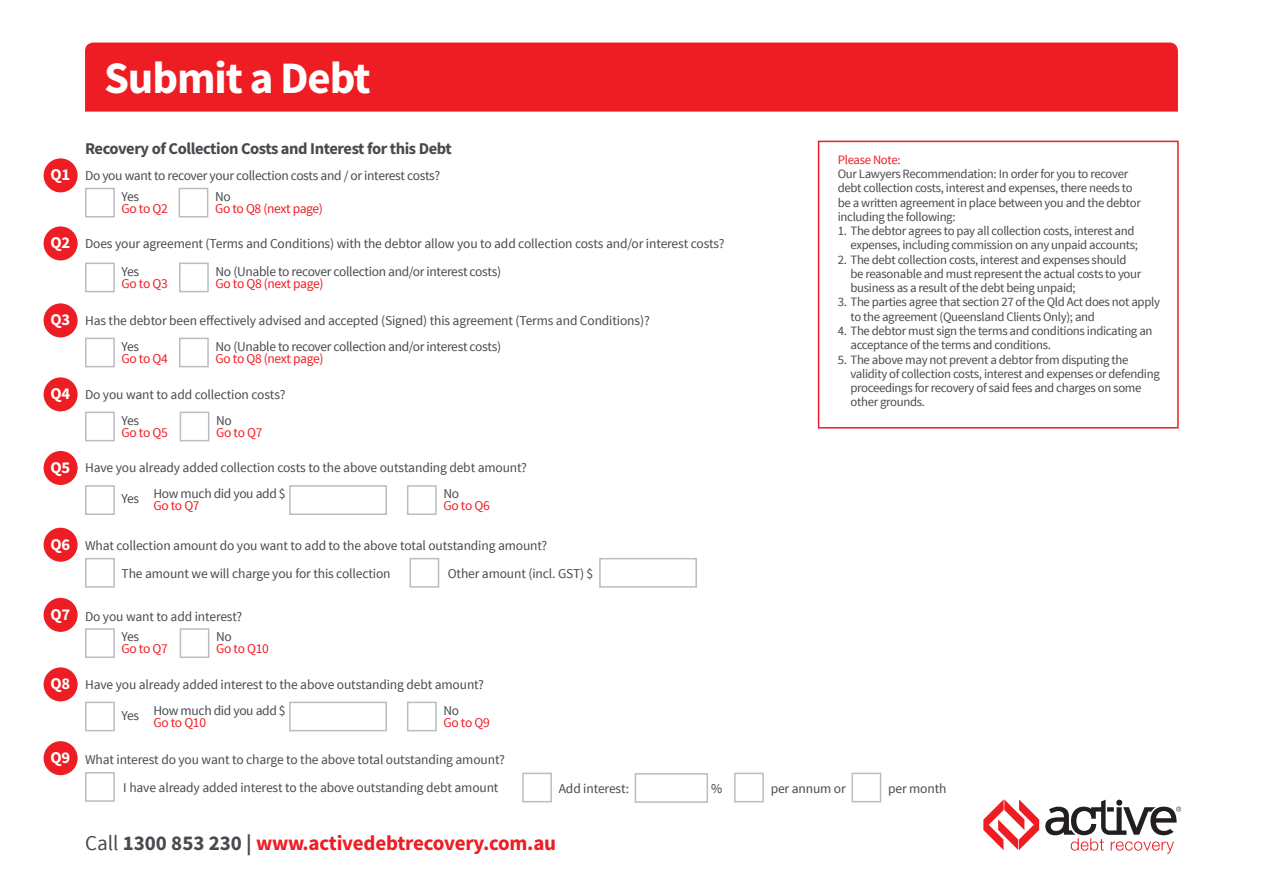
<style>
.page{position:relative;width:1263px;height:893px;background:#fff}
.page>*{position:absolute;margin:0;border:0;box-sizing:border-box;transform-origin:0 0}
.t1{font:700 45px "Source Sans Pro";letter-spacing:-.025em;color:#fff}
.t2{font:700 21px "Source Sans Pro";letter-spacing:-.01em;color:#ee1d23}
.t3{font:700 16.5px "Source Sans Pro";letter-spacing:-.025em;color:#474a4e}
.t4{font:700 16.5px "Source Sans Pro";letter-spacing:-.025em;color:#fff}
.t5{font:13.5px/28.5px "Source Sans Pro";letter-spacing:-.01em;color:#474a4e}
.t6{font:13.5px "Source Sans Pro";letter-spacing:-.025em;color:#ee1d23}
.t7{font:12.75px/14.2px "Source Sans Pro";letter-spacing:-.025em;color:#474a4e}
.t8{font:12.75px "Source Sans Pro";letter-spacing:-.025em;color:#ee1d23}
.s1{font-weight:400;color:#474a4e}
.s2{color:#474a4e}
</style>
<div class="page">
<div style="left:818px;top:141px;width:361px;height:287px;border:2px solid #ee1d23"></div>
<div style="left:85px;top:43px;width:1093px;height:69px;background:#ee1d23"></div>
<svg style="left:983px;top:799px;width:56px;height:51px"></svg>
<svg style="left:1045px;top:800px;width:136px;height:54px"></svg>
<div style="left:85px;top:188px;width:30px;height:29px;border:2px solid #bcbdc0"></div>
<div style="left:179px;top:188px;width:29px;height:29px;border:2px solid #bcbdc0"></div>
<div style="left:85px;top:263px;width:30px;height:29px;border:2px solid #bcbdc0"></div>
<div style="left:179px;top:263px;width:30px;height:29px;border:2px solid #bcbdc0"></div>
<div style="left:85px;top:338px;width:30px;height:29px;border:2px solid #bcbdc0"></div>
<div style="left:85px;top:412px;width:30px;height:29px;border:2px solid #bcbdc0"></div>
<div style="left:85px;top:485px;width:30px;height:30px;border:2px solid #bcbdc0"></div>
<div style="left:85px;top:702px;width:30px;height:29px;border:2px solid #bcbdc0"></div>
<div style="left:289px;top:485px;width:98px;height:30px;border:2px solid #bcbdc0"></div>
<div style="left:289px;top:702px;width:98px;height:29px;border:2px solid #bcbdc0"></div>
<div style="left:85px;top:628px;width:30px;height:30px;border:2px solid #bcbdc0"></div>
<div style="left:180px;top:412px;width:29px;height:29px;border:2px solid #bcbdc0"></div>
<div style="left:407px;top:485px;width:30px;height:30px;border:2px solid #bcbdc0"></div>
<div style="left:407px;top:702px;width:30px;height:29px;border:2px solid #bcbdc0"></div>
<div style="left:180px;top:628px;width:29px;height:30px;border:2px solid #bcbdc0"></div>
<div style="left:179px;top:338px;width:30px;height:29px;border:2px solid #bcbdc0"></div>
<div style="left:44px;top:158px;width:34px;height:34px;background:#ee1d23;border-radius:50%"></div>
<div style="left:44px;top:226px;width:34px;height:34px;background:#ee1d23;border-radius:50%"></div>
<div style="left:44px;top:303px;width:34px;height:34px;background:#ee1d23;border-radius:50%"></div>
<div style="left:44px;top:377px;width:34px;height:34px;background:#ee1d23;border-radius:50%"></div>
<div style="left:44px;top:451px;width:34px;height:34px;background:#ee1d23;border-radius:50%"></div>
<div style="left:44px;top:667px;width:34px;height:34px;background:#ee1d23;border-radius:50%"></div>
<div style="left:44px;top:528px;width:34px;height:34px;background:#ee1d23;border-radius:50%"></div>
<div style="left:44px;top:598px;width:34px;height:34px;background:#ee1d23;border-radius:50%"></div>
<div style="left:44px;top:741px;width:34px;height:34px;background:#ee1d23;border-radius:50%"></div>
<div style="left:85px;top:558px;width:30px;height:30px;border:2px solid #bcbdc0"></div>
<div style="left:409px;top:558px;width:30px;height:30px;border:2px solid #bcbdc0"></div>
<div style="left:599px;top:558px;width:98px;height:30px;border:2px solid #bcbdc0"></div>
<div style="left:85px;top:772px;width:30px;height:30px;border:2px solid #bcbdc0"></div>
<div style="left:522px;top:773px;width:30px;height:29px;border:2px solid #bcbdc0"></div>
<div style="left:734px;top:773px;width:30px;height:29px;border:2px solid #bcbdc0"></div>
<div style="left:851px;top:773px;width:30px;height:29px;border:2px solid #bcbdc0"></div>
<div style="left:635px;top:773px;width:73px;height:30px;border:2px solid #bcbdc0"></div>
<h1 class="t1" style="left:104px;top:48px;width:268px">Submit a Debt</h1>
<p class="t4" style="left:50px;top:164px;width:21px">Q1</p>
<p class="t4" style="left:50px;top:232px;width:21px">Q2</p>
<p class="t4" style="left:50px;top:309px;width:21px">Q3</p>
<p class="t4" style="left:50px;top:383px;width:21px">Q4</p>
<p class="t3" style="left:85px;top:137px;width:368px">Recovery of Collection Costs and Interest for this Debt</p>
<p class="t5" style="left:122px;top:166px;width:320px;line-height:20.7px;text-indent:-37px">Do you want to recover your collection costs and / or interest costs?<br>Yes</p>
<p class="t6" style="left:122px;top:200px;width:48px">Go to Q2</p>
<p class="t5" style="left:215px;top:182px;width:17px">No</p>
<p class="t6" style="left:215px;top:200px;width:109px">Go to Q8 (next page)</p>
<p class="t5" style="left:216px;top:230px;width:511px;line-height:28px;text-indent:-131px">Does your agreement (Terms and Conditions) with the debtor allow you to add collection costs and/or interest costs?<br>No (Unable to recover collection and/or interest costs)</p>
<p class="t6" style="left:216px;top:275px;width:109px">Go to Q8 (next page)</p>
<p class="t5" style="left:85px;top:306px;width:566px">Has the debtor been effectively advised and accepted (Signed) this agreement (Terms and Conditions)?</p>
<p class="t5" style="left:122px;top:258px;width:19px">Yes</p>
<p class="t6" style="left:122px;top:275px;width:48px">Go to Q3</p>
<p class="t5" style="left:122px;top:332px;width:19px">Yes</p>
<p class="t6" style="left:122px;top:350px;width:48px">Go to Q4</p>
<p class="t5" style="left:216px;top:332px;width:287px">No (Unable to recover collection and/or interest costs)</p>
<p class="t6" style="left:216px;top:350px;width:109px">Go to Q8 (next page)</p>
<p class="t5" style="left:85px;top:380px;width:202px">Do you want to add collection costs?</p>
<p class="t8" style="left:838px;top:152px;width:64px">Please Note:</p>
<p class="t7" style="left:838px;top:167px;width:305px">Our Lawyers Recommendation: In order for you to recover debt collection costs, interest and expenses, there needs to be a written agreement in place between you and the debtor including the following:</p>
<p class="t7" style="left:838px;top:224px;width:302px;text-align:right">1. The debtor agrees to pay all collection costs, interest and expenses, including commission on any unpaid accounts;</p>
<p class="t7" style="left:850px;top:253px;width:292px;text-indent:-13px">2. The debt collection costs, interest and expenses should be reasonable and must represent the actual costs to your business as a result of the debt being unpaid;</p>
<p class="t7" style="left:850px;top:295px;width:311px;text-indent:-13px">3. The parties agree that section 27 of the Qld Act does not apply to the agreement (Queensland Clients Only); and</p>
<p class="t7" style="left:850px;top:324px;width:304px;text-indent:-13px">4. The debtor must sign the terms and conditions indicating an acceptance of the terms and conditions.</p>
<p class="t7" style="left:850px;top:352px;width:311px;text-indent:-13px">5. The above may not prevent a debtor from disputing the validity of collection costs, interest and expenses or defending proceedings for recovery of said fees and charges on some other grounds.</p>
<p class="t5" style="left:122px;top:406px;width:19px">Yes</p>
<p class="t6" style="left:122px;top:424px;width:48px">Go to Q5</p>
<p class="t5" style="left:216px;top:406px;width:17px">No</p>
<p class="t6" style="left:216px;top:424px;width:48px">Go to Q7</p>
<p class="t4" style="left:50px;top:456px;width:21px">Q5</p>
<p class="t5" style="left:85px;top:454px;width:443px">Have you already added collection costs to the above outstanding debt amount?</p>
<p class="t5" style="left:122px;top:485px;width:19px">Yes</p>
<p class="t5" style="left:153px;top:480px;width:134px">How much did you add $</p>
<p class="t6" style="left:153px;top:497px;width:48px">Go to Q7</p>
<p class="t5" style="left:443px;top:480px;width:17px">No</p>
<p class="t6" style="left:443px;top:497px;width:48px">Go to Q6</p>
<p class="t4" style="left:50px;top:533px;width:21px">Q6</p>
<p class="t5" style="left:122px;top:531px;width:427px;text-indent:-37px">What collection amount do you want to add to the above total outstanding amount?<br>The amount we will charge you for this collection</p>
<p class="t5" style="left:448px;top:560px;width:147px">Other amount (incl. GST) $</p>
<p class="t4" style="left:50px;top:603px;width:21px">Q7</p>
<p class="t5" style="left:85px;top:602px;width:159px">Do you want to add interest?</p>
<p class="t5" style="left:122px;top:623px;width:19px">Yes</p>
<p class="t6" style="left:122px;top:640px;width:48px">Go to Q7</p>
<p class="t5" style="left:216px;top:623px;width:17px">No</p>
<p class="t6" style="left:216px;top:640px;width:54px">Go to Q10</p>
<p class="t4" style="left:50px;top:673px;width:21px">Q8</p>
<p class="t5" style="left:85px;top:670px;width:400px">Have you already added interest to the above outstanding debt amount?</p>
<p class="t5" style="left:122px;top:701px;width:19px">Yes</p>
<p class="t5" style="left:153px;top:696px;width:134px">How much did you add $</p>
<p class="t6" style="left:153px;top:714px;width:54px">Go to Q10</p>
<p class="t5" style="left:443px;top:696px;width:17px">No</p>
<p class="t6" style="left:443px;top:714px;width:48px">Go to Q9</p>
<p class="t4" style="left:50px;top:746px;width:21px">Q9</p>
<p class="t5" style="left:123px;top:745px;width:383px;text-indent:-38px">What interest do you want to charge to the above total outstanding amount?<br>I have already added interest to the above outstanding debt amount</p>
<p class="t5" style="left:559px;top:774px;width:72px">Add interest:</p>
<p class="t5" style="left:711px;top:774px;width:13px">%</p>
<p class="t5" style="left:771px;top:774px;width:77px">per annum or</p>
<p class="t5" style="left:888px;top:774px;width:60px">per month</p>
<h2 class="t2" style="left:85px;top:829px;width:473px"><span class="s1">Call</span> <span class="s2">1300 853 230 |</span> www.activedebtrecovery.com.au</h2>
</div>
